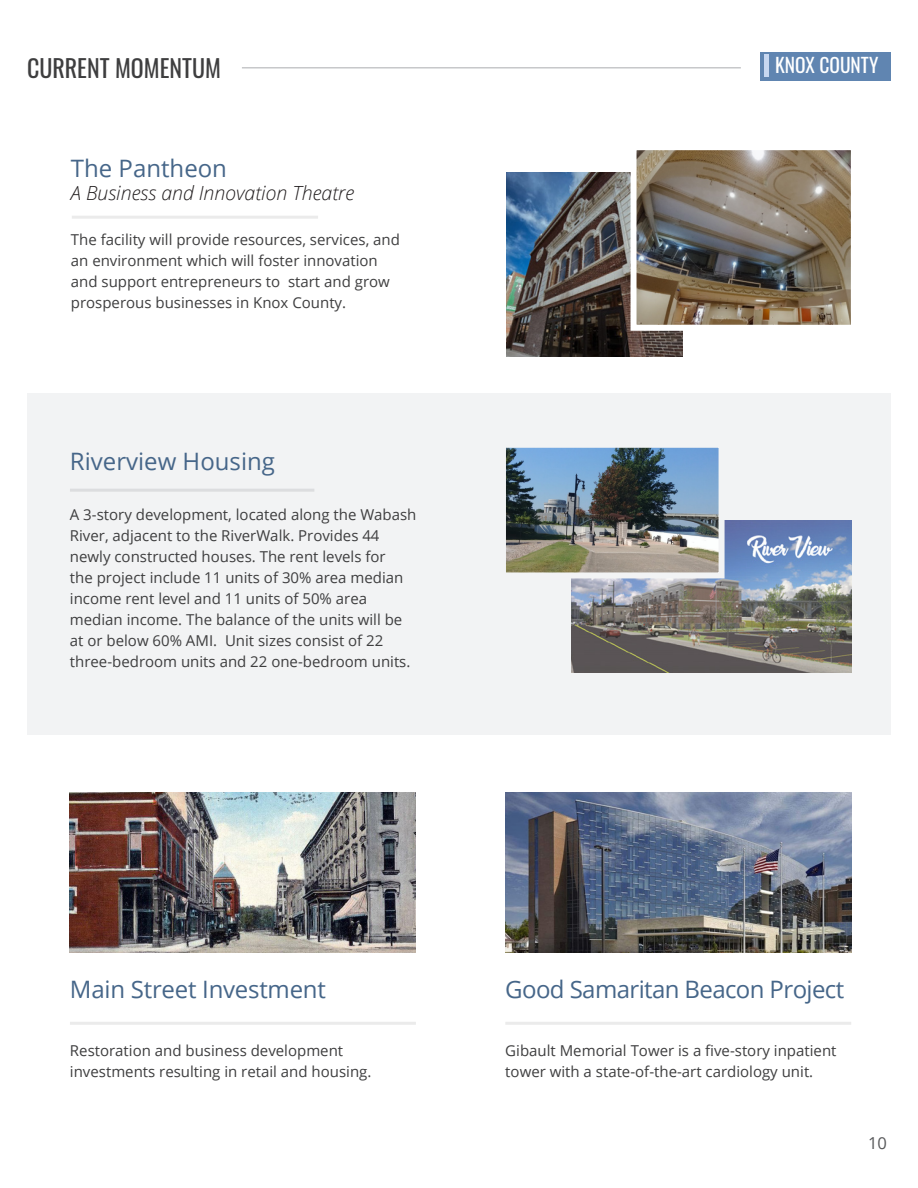
<style>
.page{position:relative;width:918px;height:1188px;background:#fff}
.page>*{position:absolute;margin:0;border:0;box-sizing:border-box;transform-origin:0 0}
.t1{font:24px "Open Sans";letter-spacing:-.01em;color:#466689}
.t2{font:24px "Oswald";color:#3e3e3f}
.t3{font:italic 300 19.5px "Open Sans";color:#231f20}
.t4{font:19.5px "Oswald";color:#fff}
.t5{font:16.5px "Open Sans";color:#57585a}
.t6{font:15px/21px "Open Sans";color:#3e3e3f}
</style>
<div class="page">
<div style="left:27px;top:393px;width:864px;height:341px;background:#f2f3f4"></div>
<hr style="left:72px;top:216px;width:246px;height:3px;background:#ebebeb">
<div style="left:760px;top:52px;width:131px;height:28px;background:#6085b1"></div>
<div style="left:764px;top:54px;width:5px;height:23px;background:#c7d7f0"></div>
<hr style="left:242px;top:67px;width:499px;height:2px;background:#c7c8ca">
<img style="left:506px;top:173px;width:176px;height:183px">
<img style="left:638px;top:151px;width:212px;height:173px">
<div style="left:631px;top:144px;width:226px;height:187px;border:6px solid #fff"></div>
<img style="left:571px;top:520px;width:280px;height:153px">
<img style="left:507px;top:449px;width:211px;height:122px">
<div style="left:500px;top:442px;width:225px;height:136px;border:6px solid #f2f3f4"></div>
<img style="left:70px;top:793px;width:346px;height:159px">
<img style="left:505px;top:793px;width:346px;height:159px">
<hr style="left:70px;top:1022px;width:346px;height:3px;background:#ebebeb">
<hr style="left:505px;top:1022px;width:346px;height:3px;background:#ebebeb">
<hr style="left:70px;top:489px;width:244px;height:3px;background:#dcdddf">
<p class="t2" style="left:27px;top:47px;width:195px">CURRENT MOMENTUM</p>
<p class="t4" style="left:775px;top:48px;width:105px">KNOX COUNTY</p>
<p class="t1" style="left:71px;top:152px;width:158px">The Pantheon</p>
<p class="t3" style="left:71px;top:179px;width:285px">A Business and Innovation Theatre</p>
<p class="t6" style="left:71px;top:229px;width:331px">The facility will provide resources, services, and an environment which will foster innovation and support entrepreneurs to start and grow prosperous businesses in Knox County.</p>
<p class="t1" style="left:70px;top:444px;width:207px">Riverview Housing</p>
<p class="t6" style="left:70px;top:503px;width:348px">A 3-story development, located along the Wabash River, adjacent to the RiverWalk. Provides 44 newly constructed houses. The rent levels for<br>the project include 11 units of 30% area median income rent level and 11 units of 50% area median income. The balance of the units will be at or below 60% AMI. Unit sizes consist of 22 three-bedroom units and 22 one-bedroom units.</p>
<p class="t1" style="left:70px;top:972px;width:257px">Main Street Investment</p>
<p class="t6" style="left:70px;top:1040px;width:303px">Restoration and business development investments resulting in retail and housing.</p>
<p class="t1" style="left:505px;top:972px;width:340px">Good Samaritan Beacon Project</p>
<p class="t6" style="left:505px;top:1040px;width:333px">Gibault Memorial Tower is a five-story inpatient tower with a state-of-the-art cardiology unit.</p>
<p class="t5" style="left:868px;top:1132px;width:20px">10</p>
</div>
